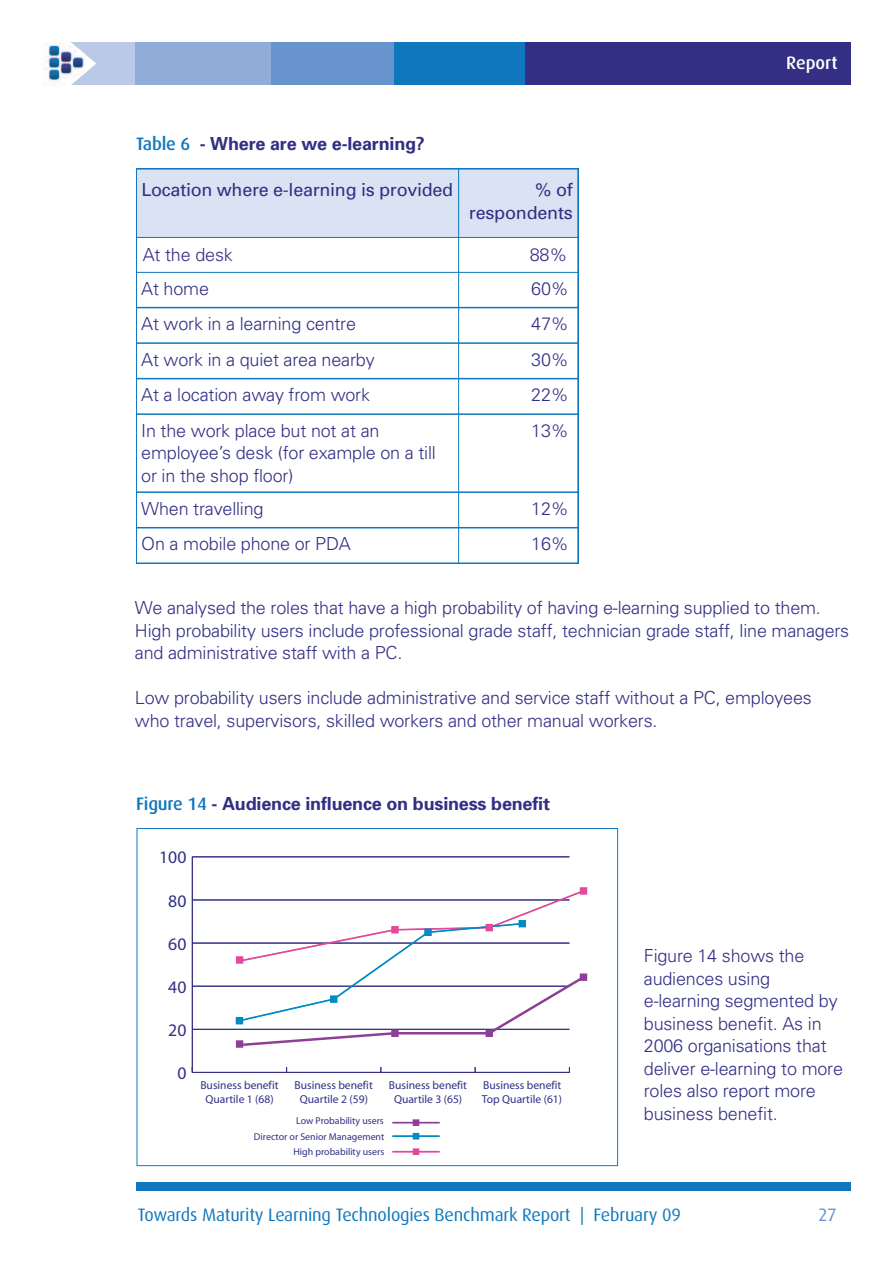
<style>
.page{position:relative;width:893px;height:1263px;background:#fff}
.page>*{position:absolute;margin:0;border:0;box-sizing:border-box;transform-origin:0 0}
.t1{font:300 18px/22.5px "Univers";letter-spacing:-.01em;color:#322f84}
.t2{font:700 18px "Univers";letter-spacing:-.01em;color:#322f84}
.t3{font:18px "Dax";letter-spacing:-.01em;color:#1077be}
.t4{font:18px/22.5px "Univers";letter-spacing:-.015em;color:#322f84;text-align:right}
.t5{font:500 18px "Dax";color:#fff}
.t6{font:18px "Dax";color:#6894cd}
.t7{font:17.7px "Myriad";color:#322f84}
.t8{font:11.55px/13.8px "Myriad";color:#322f84;text-align:center}
.t9{font:9.9px/15.5px "Myriad";color:#322f84;text-align:right}
.s1{font-family:"Dax";font-weight:500;color:#1077be}
</style>
<div class="page">
<div style="left:467px;top:43px;width:383px;height:42px;background:#322f84"></div>
<div style="left:355px;top:43px;width:170px;height:42px;background:#1077be"></div>
<div style="left:270px;top:43px;width:124px;height:42px;background:#6894cd"></div>
<div style="left:135px;top:43px;width:136px;height:42px;background:#90adda"></div>
<div style="left:71px;top:43px;width:64px;height:42px;background:#b9c9e6"></div>
<svg style="left:71px;top:42px;width:25px;height:32px"></svg>
<img style="left:43px;top:43px;width:41px;height:43px">
<div style="left:136px;top:1182px;width:714px;height:9px;background:#1077be"></div>
<div style="left:136px;top:169px;width:323px;height:68px;background:#dae3f3"></div>
<div style="left:459px;top:169px;width:119px;height:68px;background:#dae3f3"></div>
<hr style="left:136px;top:169px;width:1px;height:395px;background:#1077be">
<hr style="left:458px;top:169px;width:1px;height:395px;background:#1077be">
<hr style="left:577px;top:169px;width:1px;height:395px;background:#1077be">
<hr style="left:136px;top:169px;width:442px;height:1px;background:#1077be">
<hr style="left:136px;top:237px;width:442px;height:1px;background:#1077be">
<hr style="left:136px;top:272px;width:442px;height:1px;background:#1077be">
<hr style="left:136px;top:307px;width:442px;height:1px;background:#1077be">
<hr style="left:136px;top:342px;width:442px;height:2px;background:#1077be">
<hr style="left:136px;top:378px;width:442px;height:1px;background:#1077be">
<hr style="left:136px;top:413px;width:442px;height:2px;background:#1077be">
<hr style="left:136px;top:491px;width:442px;height:2px;background:#1077be">
<hr style="left:136px;top:527px;width:442px;height:1px;background:#1077be">
<hr style="left:136px;top:562px;width:442px;height:2px;background:#1077be">
<hr style="left:192px;top:857px;width:1px;height:215px;background:#322f84">
<hr style="left:192px;top:1072px;width:377px;height:1px;background:#322f84">
<hr style="left:192px;top:1029px;width:377px;height:1px;background:#322f84">
<hr style="left:192px;top:986px;width:377px;height:1px;background:#322f84">
<hr style="left:192px;top:943px;width:377px;height:1px;background:#322f84">
<hr style="left:192px;top:899px;width:377px;height:1px;background:#322f84">
<hr style="left:192px;top:856px;width:377px;height:1px;background:#322f84">
<hr style="left:392px;top:1122px;width:48px;height:1px;background:#8f3e97">
<hr style="left:392px;top:1151px;width:48px;height:1px;background:#e1499a">
<hr style="left:392px;top:1135px;width:48px;height:2px;background:#008ac6">
<div style="left:413px;top:1119px;width:6px;height:7px;border:2px solid #8f3e97"></div>
<div style="left:236px;top:1040px;width:7px;height:8px;border:2px solid #8f3e97"></div>
<div style="left:413px;top:1148px;width:6px;height:7px;border:2px solid #e1499a"></div>
<div style="left:236px;top:956px;width:7px;height:8px;border:2px solid #e1499a"></div>
<div style="left:580px;top:887px;width:7px;height:8px;border:2px solid #e1499a"></div>
<svg style="left:413px;top:1133px;width:6px;height:6px"></svg>
<div style="left:236px;top:1017px;width:7px;height:7px;border:2px solid #008ac6"></div>
<svg style="left:237px;top:888px;width:350px;height:159px"></svg>
<div style="left:519px;top:920px;width:7px;height:7px;border:2px solid #008ac6"></div>
<div style="left:137px;top:828px;width:481px;height:338px;border:1px solid #1077be"></div>
<p class="t2" style="left:136px;top:137px;width:290px"><span class="s1">Table 6</span> - Where are we e-learning?</p>
<p class="t4" style="left:141px;top:180px;width:313px">Location where e-learning is provided</p>
<p class="t4" style="left:469px;top:180px;width:106px">% of respondents</p>
<p class="t1" style="left:143px;top:245px;width:92px">At the desk</p>
<p class="t1" style="left:530px;top:245px;width:39px">88%</p>
<p class="t1" style="left:141px;top:279px;width:69px">At home</p>
<p class="t1" style="left:531px;top:279px;width:39px">60%</p>
<p class="t1" style="left:141px;top:314px;width:216px">At work in a learning centre</p>
<p class="t1" style="left:531px;top:314px;width:39px">47%</p>
<p class="t1" style="left:141px;top:350px;width:235px">At work in a quiet area nearby</p>
<p class="t1" style="left:531px;top:350px;width:39px">30%</p>
<p class="t1" style="left:141px;top:385px;width:230px">At a location away from work</p>
<p class="t1" style="left:531px;top:385px;width:39px">22%</p>
<p class="t1" style="left:141px;top:421px;width:296px">In the work place but not at an employee’s desk (for example on a till or in the shop floor)</p>
<p class="t1" style="left:531px;top:421px;width:39px">13%</p>
<p class="t1" style="left:141px;top:499px;width:124px">When travelling</p>
<p class="t1" style="left:531px;top:499px;width:39px">12%</p>
<p class="t1" style="left:141px;top:534px;width:211px">On a mobile phone or PDA</p>
<p class="t1" style="left:531px;top:534px;width:39px">16%</p>
<p class="t5" style="left:786px;top:55px;width:53px">Report</p>
<p class="t1" style="left:135px;top:598px;width:716px">We analysed the roles that have a high probability of having e-learning supplied to them.<br>High probability users include professional grade staff, technician grade staff, line managers and administrative staff with a PC.</p>
<p class="t1" style="left:135px;top:688px;width:678px">Low probability users include administrative and service staff without a PC, employees who travel, supervisors, skilled workers and other manual workers.</p>
<p class="t2" style="left:136px;top:797px;width:415px"><span class="s1">Figure 14</span> - Audience influence on business benefit</p>
<p class="t7" style="left:159px;top:851px;width:29px">100</p>
<p class="t7" style="left:168px;top:894px;width:20px">80</p>
<p class="t7" style="left:168px;top:937px;width:20px">60</p>
<p class="t7" style="left:168px;top:980px;width:20px">40</p>
<p class="t7" style="left:168px;top:1023px;width:20px">20</p>
<p class="t7" style="left:177px;top:1066px;width:11px">0</p>
<p class="t8" style="left:200px;top:1079px;width:80px">Business benefit<br>Quartile 1 (68)</p>
<p class="t8" style="left:295px;top:1079px;width:80px">Business benefit<br>Quartile 2 (59)</p>
<p class="t8" style="left:389px;top:1079px;width:80px">Business benefit<br>Quartile 3 (65)</p>
<p class="t8" style="left:482px;top:1079px;width:82px;text-align:left">Business benefit<br>Top Quartile (61)</p>
<p class="t9" style="left:254px;top:1114px;width:132px">Low Probability users<br>Director or Senior Management<br>High probability users</p>
<p class="t1" style="left:644px;top:946px;width:201px">Figure 14 shows the audiences using e-learning segmented by business benefit. As in<br>2006 organisations that deliver e-learning to more roles also report more business benefit.</p>
<p class="t3" style="left:138px;top:1207px;width:545px">Towards Maturity Learning Technologies Benchmark Report | February 09</p>
<p class="t6" style="left:818px;top:1207px;width:20px">27</p>
</div>
